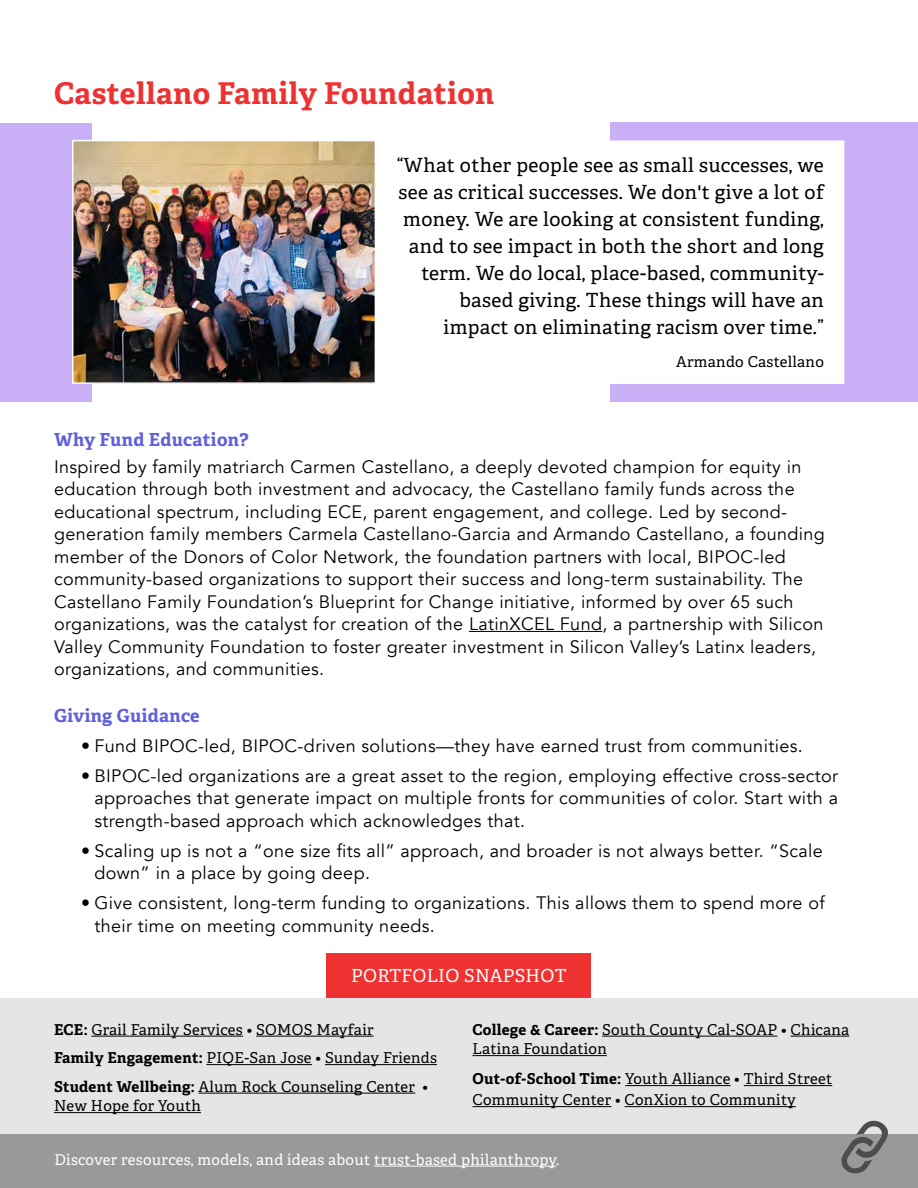
<style>
.page{position:relative;width:918px;height:1188px;background:#fff}
.page>*{position:absolute;margin:0;border:0;box-sizing:border-box;transform-origin:0 0}
.t1{font:700 30px "Adelle";letter-spacing:.02em;color:#ee3131}
.t2{font:19.5px/27px "Adelle";letter-spacing:.02em;color:#000;text-align:right}
.t3{font:18px/22.5px "Avenir";letter-spacing:.02em;color:#000101}
.t4{font:700 18px "Adelle";letter-spacing:.02em;color:#5f5fde}
.t5{font:18px "Adelle";letter-spacing:.02em;color:#fff}
.t6{font:15px/28.5px "Adelle";letter-spacing:.02em;color:#000101}
.t7{font:15px "Adelle";letter-spacing:.02em;color:#fff}
.t8{font:15px "Adelle";letter-spacing:.02em;color:#000}
.s1{font-weight:700}
</style>
<div class="page">
<div style="left:326px;top:953px;width:265px;height:45px;background:#ee3131"></div>
<div style="left:0;top:998px;width:918px;height:170px;background:#e5e5e5"></div>
<div style="left:0;top:1135px;width:918px;height:53px;background:#999"></div>
<svg style="left:841px;top:1120px;width:47px;height:54px"></svg>
<hr style="left:469px;top:631px;width:133px;height:1px;background:#000101">
<hr style="left:91px;top:1036px;width:152px;height:1px;background:#000101">
<hr style="left:256px;top:1036px;width:118px;height:1px;background:#000101">
<hr style="left:206px;top:1064px;width:106px;height:1px;background:#000101">
<hr style="left:325px;top:1064px;width:112px;height:1px;background:#000101">
<hr style="left:199px;top:1093px;width:216px;height:1px;background:#000101">
<hr style="left:54px;top:1112px;width:147px;height:1px;background:#000101">
<hr style="left:602px;top:1036px;width:175px;height:1px;background:#000101">
<hr style="left:791px;top:1036px;width:58px;height:1px;background:#000101">
<hr style="left:472px;top:1055px;width:135px;height:1px;background:#000101">
<hr style="left:625px;top:1085px;width:106px;height:1px;background:#000101">
<hr style="left:744px;top:1085px;width:88px;height:1px;background:#000101">
<hr style="left:472px;top:1106px;width:139px;height:1px;background:#000101">
<hr style="left:625px;top:1106px;width:171px;height:1px;background:#000101">
<hr style="left:374px;top:1166px;width:182px;height:1px;background:#fff">
<div style="left:611px;top:123px;width:307px;height:279px;background:#c9aff6"></div>
<div style="left:464px;top:140px;width:380px;height:244px;background:#fff"></div>
<div style="left:0;top:123px;width:91px;height:279px;background:#c9aff6"></div>
<img style="left:75px;top:143px;width:298px;height:238px">
<div style="left:72px;top:140px;width:304px;height:244px;border:2px solid #fff"></div>
<h1 class="t1" style="left:54px;top:71px;width:442px">Castellano Family Foundation</h1>
<p class="t2" style="left:397px;top:151px;width:429px">“What other people see as small successes, we see as critical successes. We don't give a lot of money. We are looking at consistent funding, and to see impact in both the short and long term. We do local, place-based, community&shy;based giving. These things will have an impact on eliminating racism over time.”</p>
<p class="t8" style="left:676px;top:351px;width:149px">Armando Castellano</p>
<p class="t4" style="left:54px;top:426px;width:196px">Why Fund Education?</p>
<p class="t3" style="left:54px;top:455px;width:772px">Inspired by family matriarch Carmen Castellano, a deeply devoted champion for equity in education through both investment and advocacy, the Castellano family funds across the educational spectrum, including ECE, parent engagement, and college. Led by second&shy;generation family members Carmela Castellano-Garcia and Armando Castellano, a founding member of the Donors of Color Network, the foundation partners with local, BIPOC-led community-based organizations to support their success and long-term sustainability. The Castellano Family Foundation’s Blueprint for Change initiative, informed by over 65 such organizations, was the catalyst for creation of the LatinXCEL Fund, a partnership with Silicon Valley Community Foundation to foster greater investment in Silicon Valley’s Latinx leaders, organizations, and communities.</p>
<p class="t4" style="left:54px;top:702px;width:147px">Giving Guidance</p>
<p class="t3" style="left:81px;top:734px;width:723px">• Fund BIPOC-led, BIPOC-driven solutions—they have earned trust from communities.</p>
<p class="t3" style="left:94px;top:764px;width:745px;text-align:justify;text-indent:-14px">• BIPOC-led organizations are a great asset to the region, employing effective cross-sector approaches that generate impact on multiple fronts for communities of color. Start with a strength-based approach which acknowledges that.</p>
<p class="t3" style="left:94px;top:839px;width:730px;text-indent:-14px">• Scaling up is not a “one size fits all” approach, and broader is not always better. “Scale down” in a place by going deep.</p>
<p class="t3" style="left:94px;top:892px;width:732px;text-indent:-14px">• Give consistent, long-term funding to organizations. This allows them to spend more of their time on meeting community needs.</p>
<p class="t5" style="left:351px;top:963px;width:217px">PORTFOLIO SNAPSHOT</p>
<p class="t6" style="left:54px;top:1014px;width:384px"><span class="s1">ECE:</span> Grail Family Services • SOMOS Mayfair<br><span class="s1">Family Engagement:</span> PIQE-San Jose • Sunday Friends<br><span class="s1">Student Wellbeing:</span> Alum Rock Counseling Center •</p>
<p class="t6" style="left:54px;top:1091px;width:148px">New Hope for Youth</p>
<p class="t6" style="left:472px;top:1019px;width:378px;line-height:19.5px"><span class="s1">College &amp; Career:</span> South County Cal-SOAP • Chicana<br>Latina Foundation</p>
<p class="t6" style="left:472px;top:1068px;width:361px;line-height:21px"><span class="s1">Out-of-School Time:</span> Youth Alliance • Third Street<br>Community Center • ConXion to Community</p>
<p class="t7" style="left:54px;top:1148px;width:506px">Discover resources, models, and ideas about trust-based philanthropy.</p>
</div>
